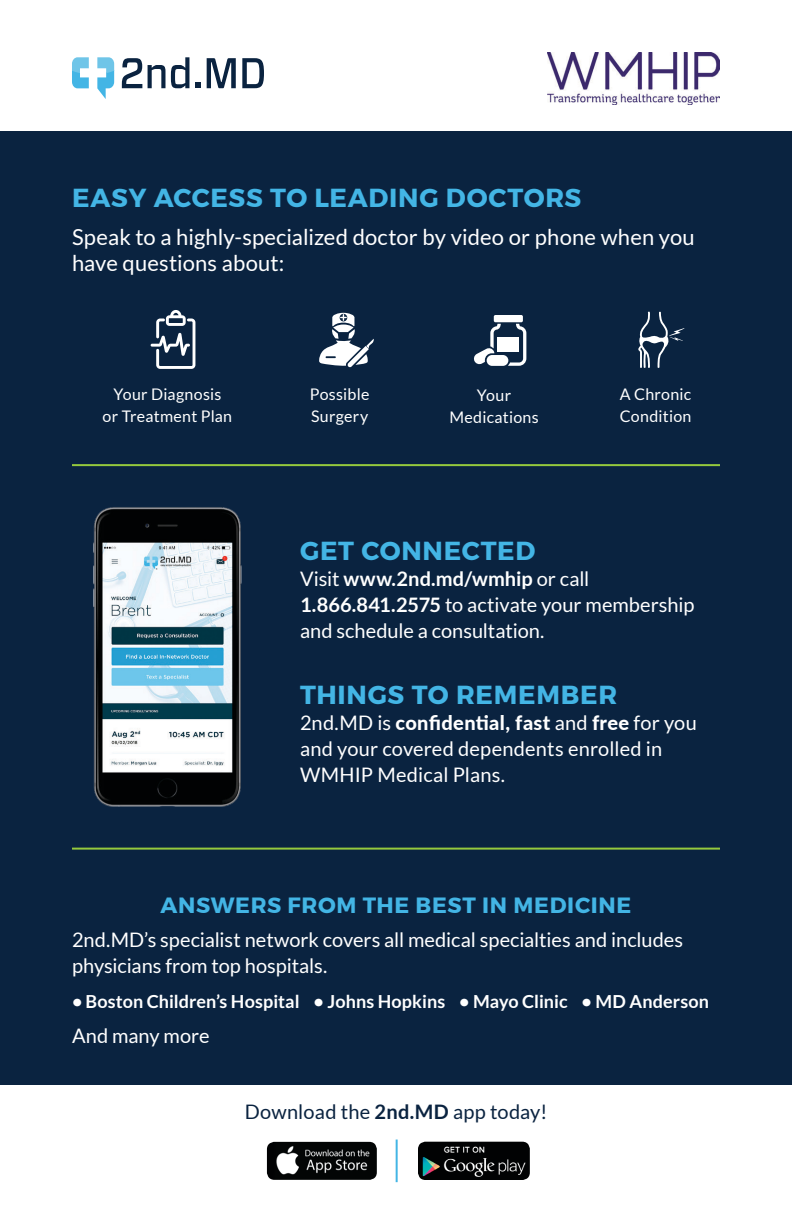
<style>
.page{position:relative;width:792px;height:1224px;background:#fff}
.page>*{position:absolute;margin:0;border:0;box-sizing:border-box;transform-origin:0 0}
.t1{font:700 26px "Montserrat";letter-spacing:.03em;color:#43b5e5}
.t2{font:22px/26px "Lato";letter-spacing:.005em;color:#fff}
.t3{font:700 22px "Montserrat";letter-spacing:.03em;color:#43b5e5}
.t4{font:20px/26px "Lato";color:#fff}
.t5{font:20px "Lato";letter-spacing:.01em;color:#0a2340}
.t6{font:700 18px "Lato";letter-spacing:.005em;color:#fff}
.t7{font:16px/22px "Lato";letter-spacing:.015em;color:#fff;text-align:center}
.s1{font-weight:700}
.s2{font-weight:800}
</style>
<div class="page">
<div style="left:0;top:131px;width:792px;height:953px;background:#0a2340"></div>
<hr style="left:396px;top:1140px;width:2px;height:42px;background:#43b5e5">
<img style="left:267px;top:1142px;width:110px;height:38px">
<img style="left:418px;top:1142px;width:112px;height:38px">
<svg style="left:151px;top:310px;width:44px;height:59px"></svg>
<svg style="left:319px;top:313px;width:55px;height:55px"></svg>
<div style="left:494px;top:315px;width:29px;height:7px;background:#fff;border-radius:2px"></div>
<div style="left:497px;top:337px;width:22px;height:14px;background:#fff"></div>
<div style="left:487px;top:355px;width:21px;height:11px;background:#fff;border-radius:5px"></div>
<svg style="left:508px;top:324px;width:18px;height:42px"></svg>
<svg style="left:474px;top:324px;width:27px;height:41px"></svg>
<svg style="left:638px;top:312px;width:46px;height:56px"></svg>
<img style="left:93px;top:507px;width:149px;height:300px">
<hr style="left:72px;top:464px;width:648px;height:2px;background:#95c93d">
<hr style="left:72px;top:848px;width:648px;height:2px;background:#95c93d">
<svg style="left:122px;top:58px;width:20px;height:30px"></svg>
<svg style="left:148px;top:65px;width:17px;height:23px"></svg>
<svg style="left:171px;top:57px;width:18px;height:31px"></svg>
<svg style="left:195px;top:82px;width:6px;height:6px"></svg>
<svg style="left:207px;top:58px;width:29px;height:30px"></svg>
<svg style="left:242px;top:58px;width:22px;height:30px"></svg>
<svg style="left:72px;top:57px;width:17px;height:31px"></svg>
<svg style="left:97px;top:57px;width:17px;height:42px"></svg>
<img style="left:547px;top:53px;width:173px;height:51px">
<p class="t1" style="left:72px;top:181px;width:511px">EASY ACCESS TO LEADING DOCTORS</p>
<p class="t2" style="left:72px;top:224px;width:624px">Speak to a highly-specialized doctor by video or phone when you have questions about:</p>
<p class="t7" style="left:103px;top:383px;width:131px">Your Diagnosis<br>or Treatment Plan</p>
<p class="t7" style="left:449px;top:384px;width:91px">Your<br>Medications</p>
<p class="t7" style="left:620px;top:383px;width:73px;text-align:left">A Chronic<br>Condition</p>
<p class="t7" style="left:310px;top:383px;width:61px">Possible</p>
<p class="t7" style="left:311px;top:405px;width:59px">Surgery</p>
<p class="t1" style="left:300px;top:535px;width:237px">GET CONNECTED</p>
<p class="t4" style="left:300px;top:566px;width:396px">Visit <span class="s1">www.2nd.md/wmhip</span> or call<br><span class="s1">1.866.841.2575</span> to activate your membership and schedule a consultation.</p>
<p class="t1" style="left:300px;top:679px;width:319px">THINGS TO REMEMBER</p>
<p class="t4" style="left:300px;top:710px;width:398px">2nd.MD is <span class="s2">confidential, fast</span> and <span class="s2">free</span> for you and your covered dependents enrolled in<br>WMHIP Medical Plans.</p>
<p class="t3" style="left:161px;top:892px;width:472px">ANSWERS FROM THE BEST IN MEDICINE</p>
<p class="t4" style="left:72px;top:927px;width:613px">2nd.MD’s specialist network covers all medical specialties and includes physicians from top hospitals.</p>
<p class="t6" style="left:72px;top:991px;width:639px">• Boston Children’s Hospital • Johns Hopkins • Mayo Clinic • MD Anderson</p>
<p class="t4" style="left:72px;top:1023px;width:139px">And many more</p>
<p class="t5" style="left:245px;top:1100px;width:304px">Download the <span class="s1">2nd.MD</span> app today!</p>
</div>
